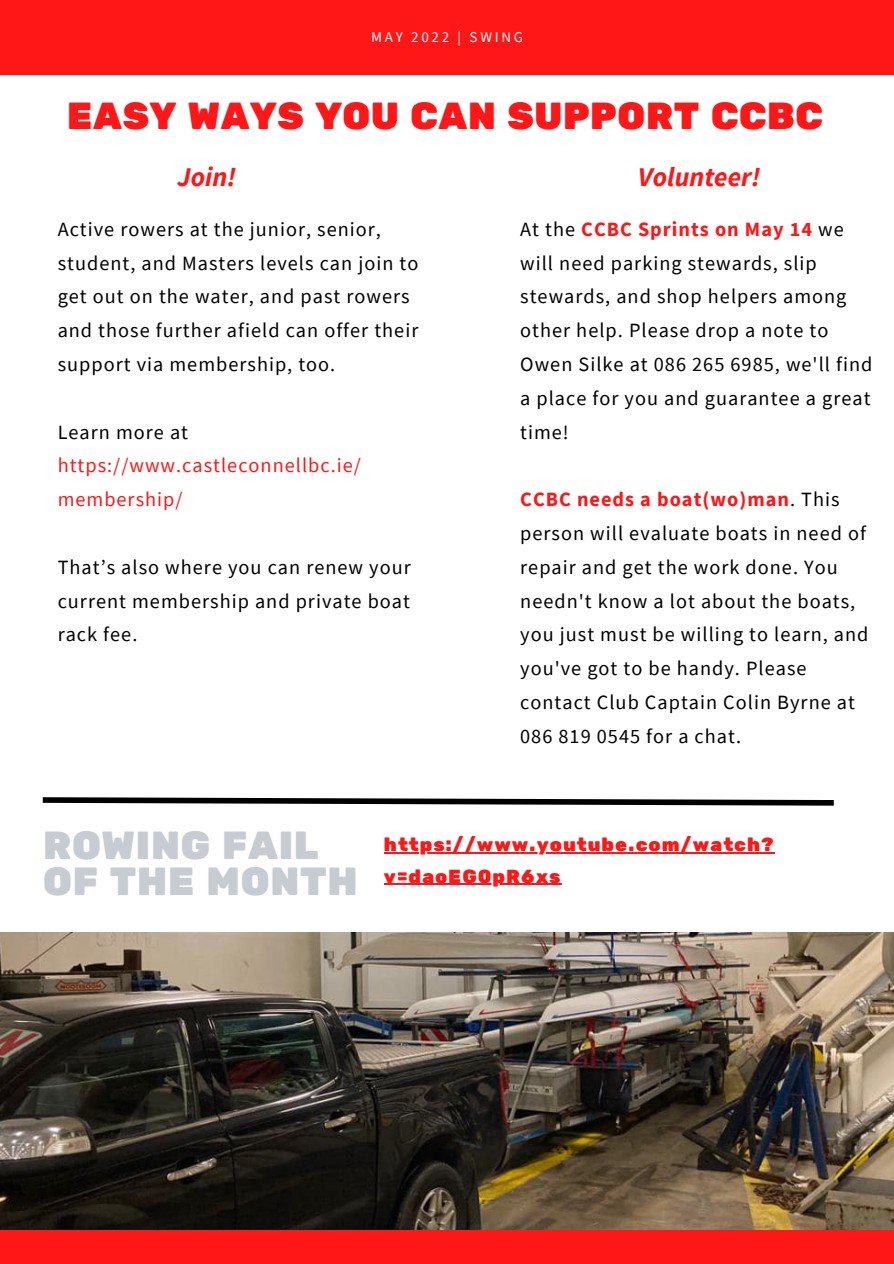
<style>
.page{position:relative;width:894px;height:1264px;background:#fff}
.page>*{position:absolute;margin:0;border:0;box-sizing:border-box;transform-origin:0 0}
.t1{font:39px/36px "Rubik One";color:#c7ccd3}
.t2{font:37.5px "Rubik One";color:#ff1616}
.t3{font:italic 700 27px "Source Sans Pro";color:#ff1616}
.t4{font:20.25px/33.8px "Source Sans Pro";letter-spacing:.05em;color:#000}
.t5{font:20.25px/33.8px "Source Sans Pro";letter-spacing:.05em;color:#ff1616}
.t6{font:18.9px/31.5px "Rubik One";letter-spacing:.05em;color:#ff1616}
.t7{font:15px "Source Sans Pro";letter-spacing:.18em;color:#fff}
.s1{font-weight:700;color:#ff1616}
.s2{color:#000}
</style>
<div class="page">
<img style="left:0;top:932px;width:893px;height:297px">
<div style="left:0;top:0;width:893px;height:75px;background:#ff1616"></div>
<div style="left:0;top:1229px;width:893px;height:34px;background:#ff1616"></div>
<svg style="left:42px;top:797px;width:792px;height:9px"></svg>
<hr style="left:384px;top:852px;width:390px;height:1px;background:#ff1616">
<hr style="left:384px;top:883px;width:177px;height:1px;background:#ff1616">
<p class="t7" style="left:371px;top:27px;width:153px">MAY 2022 | SWING</p>
<p class="t2" style="left:67px;top:94px;width:757px">EASY WAYS YOU CAN SUPPORT CCBC</p>
<p class="t3" style="left:637px;top:159px;width:124px">Volunteer!</p>
<p class="t4" style="left:58px;top:212px;width:362px">Active rowers at the junior, senior, student, and Masters levels can join to get out on the water, and past rowers and those further afield can offer their support via membership, too.</p>
<p class="t3" style="left:177px;top:159px;width:60px">Join!</p>
<p class="t4" style="left:520px;top:212px;width:353px">At the <span class="s1">CCBC Sprints on May 14</span> we will need parking stewards, slip stewards, and shop helpers among other help. Please drop a note to<br>Owen Silke at 086 265 6985, we'll find a place for you and guarantee a great time!</p>
<p class="t5" style="left:58px;top:414px;width:305px"><span class="s2">Learn more at </span>https://www.castleconnellbc.ie/</p>
<p class="t5" style="left:58px;top:482px;width:126px">membership/</p>
<p class="t4" style="left:520px;top:482px;width:350px"><span class="s1">CCBC needs a boat(wo)man</span>. This person will evaluate boats in need of repair and get the work done. You needn't know a lot about the boats, you just must be willing to learn, and you've got to be handy. Please contact Club Captain Colin Byrne at<br>086 819 0545 for a chat.</p>
<p class="t4" style="left:58px;top:549px;width:354px;text-align:justify">That’s also where you can renew your current membership and private boat rack fee.</p>
<p class="t1" style="left:43px;top:829px;width:317px">ROWING FAIL<br>OF THE MONTH</p>
<p class="t6" style="left:384px;top:829px;width:391px">https://www.youtube.com/watch? v=daoEG0pR6xs</p>
</div>
